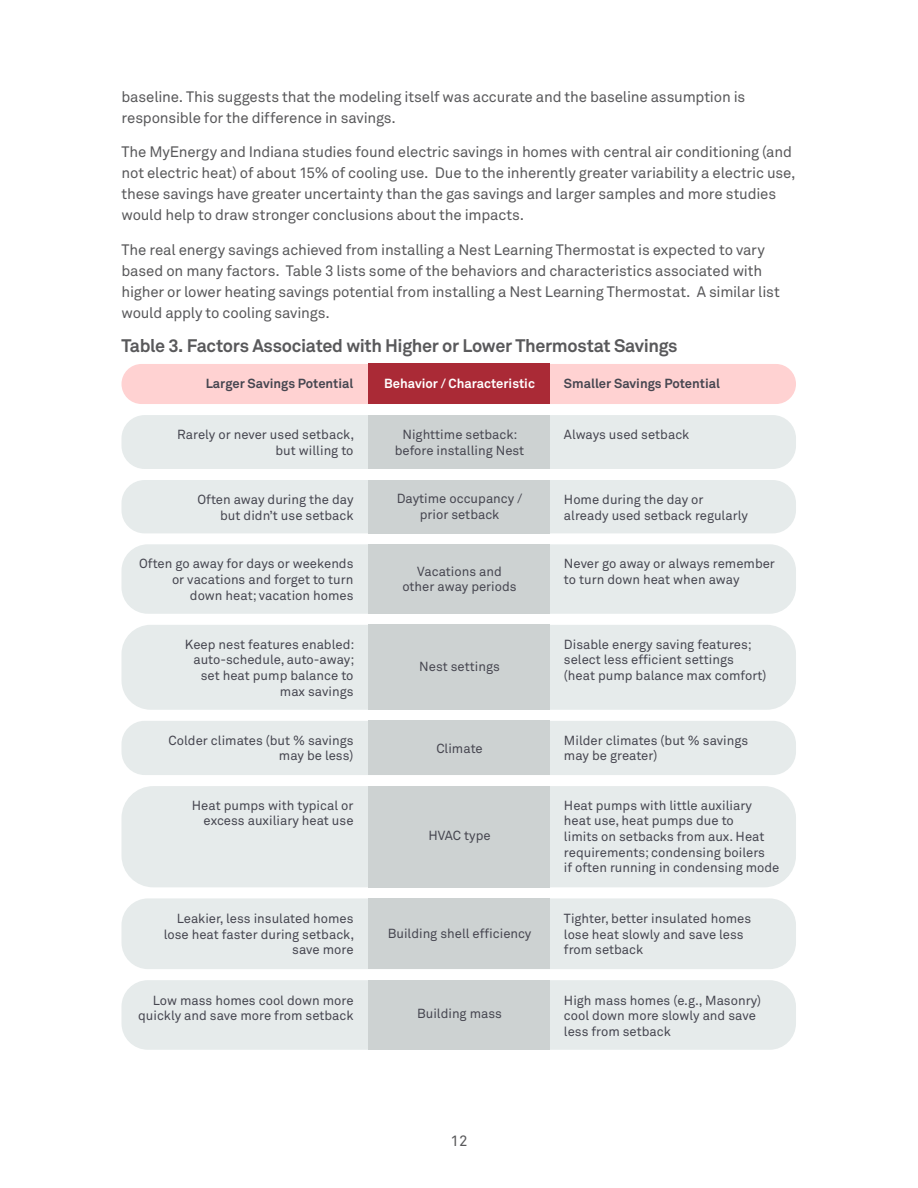
<style>
.page{position:relative;width:918px;height:1188px;background:#fff}
.page>*{position:absolute;margin:0;border:0;box-sizing:border-box;transform-origin:0 0}
.t1{font:700 18px "Akkurat Pro";letter-spacing:-.02em;color:#59595b}
.t2{font:15px/21px "Akkurat Pro";letter-spacing:-.01em;color:#59595b}
.t3{font:13.05px/15.6px "Akkurat Pro";color:#464650;text-align:right}
.t4{font:700 13.05px "Akkurat Pro";color:#464650}
.t5{font:700 13.05px "Akkurat Pro";color:#fff}
</style>
<div class="page">
<div style="left:122px;top:415px;width:674px;height:54px;background:#e6ebeb;border-radius:23px"></div>
<div style="left:122px;top:721px;width:674px;height:54px;background:#e6ebeb;border-radius:23px"></div>
<div style="left:122px;top:480px;width:674px;height:53px;background:#e6ebeb;border-radius:23px"></div>
<div style="left:122px;top:544px;width:674px;height:70px;background:#e6ebeb;border-radius:26px"></div>
<div style="left:122px;top:898px;width:674px;height:71px;background:#e6ebeb;border-radius:27px"></div>
<div style="left:122px;top:980px;width:674px;height:70px;background:#e6ebeb;border-radius:26px"></div>
<div style="left:122px;top:625px;width:674px;height:85px;background:#e6ebeb;border-radius:29px"></div>
<div style="left:122px;top:786px;width:674px;height:101px;background:#e6ebeb;border-radius:32px"></div>
<div style="left:122px;top:364px;width:674px;height:40px;background:#ffd2d2;border-radius:20px"></div>
<div style="left:368px;top:415px;width:181px;height:54px;background:#cdd2d2"></div>
<div style="left:368px;top:480px;width:181px;height:53px;background:#cdd2d2"></div>
<div style="left:368px;top:544px;width:181px;height:70px;background:#cdd2d2"></div>
<div style="left:368px;top:625px;width:181px;height:85px;background:#cdd2d2"></div>
<div style="left:368px;top:721px;width:181px;height:54px;background:#cdd2d2"></div>
<div style="left:368px;top:786px;width:181px;height:101px;background:#cdd2d2"></div>
<div style="left:368px;top:898px;width:181px;height:71px;background:#cdd2d2"></div>
<div style="left:368px;top:980px;width:181px;height:70px;background:#cdd2d2"></div>
<div style="left:368px;top:364px;width:181px;height:40px;background:#aa2a36"></div>
<p class="t2" style="left:122px;top:86px;width:625px">baseline. This suggests that the modeling itself was accurate and the baseline assumption is responsible for the difference in savings.</p>
<p class="t2" style="left:122px;top:142px;width:676px">The MyEnergy and Indiana studies found electric savings in homes with central air conditioning (and not electric heat) of about 15% of cooling use. Due to the inherently greater variability a electric use, these savings have greater uncertainty than the gas savings and larger samples and more studies would help to draw stronger conclusions about the impacts.</p>
<p class="t2" style="left:122px;top:239px;width:660px">The real energy savings achieved from installing a Nest Learning Thermostat is expected to vary based on many factors. Table 3 lists some of the behaviors and characteristics associated with higher or lower heating savings potential from installing a Nest Learning Thermostat. A similar list would apply to cooling savings.</p>
<h1 class="t1" style="left:122px;top:335px;width:558px">Table 3. Factors Associated with Higher or Lower Thermostat Savings</h1>
<p class="t4" style="left:206px;top:375px;width:149px">Larger Savings Potential</p>
<p class="t4" style="left:564px;top:375px;width:158px">Smaller Savings Potential</p>
<p class="t3" style="left:395px;top:427px;width:131px;text-align:center">Nighttime setback: before installing Nest</p>
<p class="t3" style="left:397px;top:491px;width:127px;text-align:center">Daytime occupancy / prior setback</p>
<p class="t5" style="left:384px;top:375px;width:152px">Behavior / Characteristic</p>
<p class="t3" style="left:177px;top:427px;width:178px">Rarely or never used setback, but willing to</p>
<p class="t3" style="left:564px;top:427px;width:127px">Always used setback</p>
<p class="t3" style="left:198px;top:492px;width:158px">Often away during the day but didn’t use setback</p>
<p class="t3" style="left:564px;top:492px;width:185px;text-align:left">Home during the day or already used setback regularly</p>
<p class="t3" style="left:139px;top:556px;width:216px">Often go away for days or weekends or vacations and forget to turn down heat; vacation homes</p>
<p class="t3" style="left:564px;top:556px;width:213px;text-align:left">Never go away or always remember to turn down heat when away</p>
<p class="t3" style="left:185px;top:636px;width:171px">Keep nest features enabled: auto-schedule, auto-away; set heat pump balance to max savings</p>
<p class="t3" style="left:564px;top:636px;width:204px;text-align:left">Disable energy saving features; select less efficient settings (heat pump balance max comfort)</p>
<p class="t3" style="left:169px;top:732px;width:186px">Colder climates (but % savings may be less)</p>
<p class="t3" style="left:564px;top:732px;width:186px;text-align:left">Milder climates (but % savings may be greater)</p>
<p class="t3" style="left:192px;top:798px;width:163px">Heat pumps with typical or excess auxiliary heat use</p>
<p class="t3" style="left:564px;top:798px;width:217px;text-align:left">Heat pumps with little auxiliary heat use, heat pumps due to<br>limits on setbacks from aux. Heat requirements; condensing boilers<br>if often running in condensing mode</p>
<p class="t3" style="left:164px;top:911px;width:192px">Leakier, less insulated homes lose heat faster during setback, save more</p>
<p class="t3" style="left:564px;top:911px;width:189px;text-align:left">Tighter, better insulated homes lose heat slowly and save less from setback</p>
<p class="t3" style="left:402px;top:563px;width:116px;text-align:center">Vacations and other away periods</p>
<p class="t3" style="left:419px;top:658px;width:82px">Nest settings</p>
<p class="t3" style="left:436px;top:740px;width:48px">Climate</p>
<p class="t3" style="left:429px;top:827px;width:64px">HVAC type</p>
<p class="t3" style="left:388px;top:926px;width:145px">Building shell efficiency</p>
<p class="t3" style="left:138px;top:992px;width:217px">Low mass homes cool down more quickly and save more from setback</p>
<p class="t3" style="left:564px;top:992px;width:199px;text-align:left">High mass homes (e.g., Masonry) cool down more slowly and save less from setback</p>
<p class="t3" style="left:417px;top:1006px;width:86px">Building mass</p>
<p class="t2" style="left:450px;top:1130px;width:19px">12</p>
</div>
